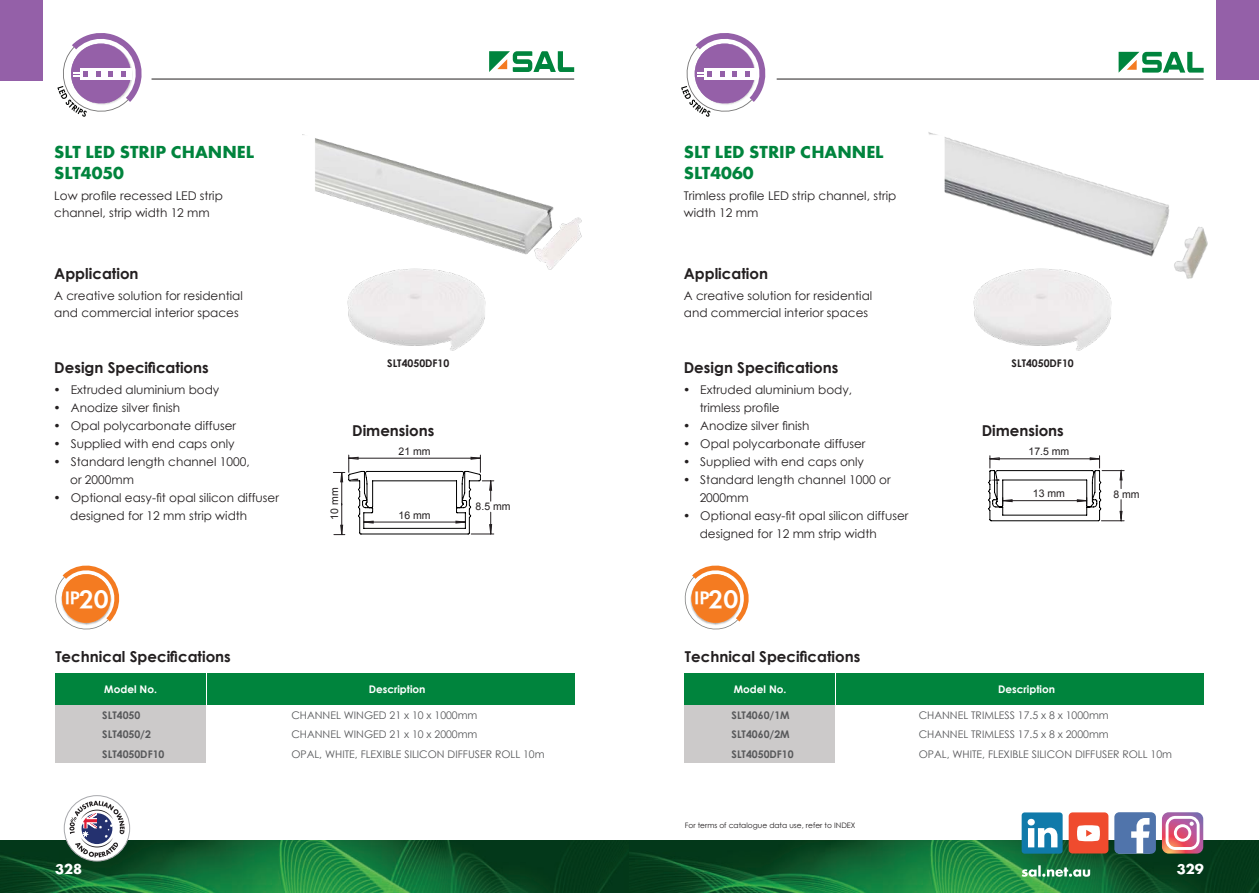
<style>
.page{position:relative;width:1259px;height:893px;background:#fff}
.page>*{position:absolute;margin:0;border:0;box-sizing:border-box;transform-origin:0 0}
.t1{font:18.75px "Futura T Demi";color:#fff}
.t2{font:18px/21px "Futura T Bold";color:#00843d}
.t3{font:700 15px "Century Gothic";color:#231f20}
.t4{font:15px "Futura T Bold";color:#fff}
.t5{font:12px/18px "Century Gothic";color:#231f20}
.t6{font:10.5px "Century Gothic";color:#57585a}
.t7{font:700 10.5px "Century Gothic";color:#57585a}
.t8{font:700 10.5px "Century Gothic";color:#fff}
.t9{font:10.5px "Arial";color:#231f20}
.t10{font:700 10.5px "Century Gothic";color:#231f20}
.t11{font:7.5px "Century Gothic";color:#231f20}
.s1{font-size:26.25px}
</style>
<div class="page">
<img style="left:928px;top:132px;width:280px;height:147px">
<div style="left:685px;top:673px;width:150px;height:32px;background:#00843d"></div>
<div style="left:836px;top:673px;width:367px;height:32px;background:#00843d"></div>
<div style="left:685px;top:705px;width:150px;height:19px;background:#cccaca"></div>
<div style="left:685px;top:724px;width:150px;height:20px;background:#cccaca"></div>
<div style="left:685px;top:744px;width:150px;height:19px;background:#cccaca"></div>
<svg style="left:684px;top:565px;width:65px;height:65px"></svg>
<img style="left:689px;top:575px;width:53px;height:48px">
<div style="left:910px;top:135px;width:34px;height:256px;background:#fff"></div>
<img style="left:302px;top:134px;width:280px;height:136px">
<div style="left:55px;top:673px;width:150px;height:32px;background:#00843d"></div>
<div style="left:207px;top:673px;width:367px;height:32px;background:#00843d"></div>
<svg style="left:55px;top:565px;width:65px;height:65px"></svg>
<img style="left:60px;top:575px;width:52px;height:48px">
<div style="left:281px;top:135px;width:34px;height:256px;background:#fff"></div>
<div style="left:55px;top:705px;width:150px;height:19px;background:#cccaca"></div>
<div style="left:55px;top:724px;width:150px;height:20px;background:#cccaca"></div>
<div style="left:55px;top:744px;width:150px;height:19px;background:#cccaca"></div>
<svg style="left:988px;top:456px;width:136px;height:66px"></svg>
<svg style="left:333px;top:455px;width:161px;height:80px"></svg>
<img style="left:342px;top:259px;width:152px;height:92px">
<img style="left:968px;top:259px;width:152px;height:92px">
<svg style="left:57px;top:33px;width:85px;height:84px"></svg>
<svg style="left:681px;top:33px;width:84px;height:84px"></svg>
<img style="left:0;top:841px;width:1259px;height:52px">
<hr style="left:151px;top:79px;width:423px;height:1px;background:#231f20">
<hr style="left:776px;top:79px;width:427px;height:1px;background:#231f20">
<div style="left:1216px;top:0;width:43px;height:79px;background:#9460a8"></div>
<div style="left:0;top:0;width:43px;height:81px;background:#9460a8"></div>
<svg style="left:1118px;top:52px;width:85px;height:21px"></svg>
<svg style="left:489px;top:51px;width:85px;height:21px"></svg>
<svg style="left:1162px;top:812px;width:41px;height:42px"></svg>
<svg style="left:1114px;top:812px;width:42px;height:42px"></svg>
<div style="left:1021px;top:812px;width:41px;height:42px;background:#107aaa;border-radius:3px"></div>
<svg style="left:1027px;top:819px;width:30px;height:28px"></svg>
<div style="left:1068px;top:812px;width:40px;height:41px;background:#ef4b2e;border-radius:4px"></div>
<svg style="left:1077px;top:825px;width:23px;height:16px"></svg>
<svg style="left:1021px;top:865px;width:69px;height:12px"></svg>
<svg style="left:64px;top:796px;width:66px;height:65px"></svg>
<div style="left:64px;top:795px;width:66px;height:66px;border:1px solid #a8a9ad;border-radius:50%"></div>
<svg style="left:69px;top:801px;width:56px;height:56px"></svg>
<h2 class="t2" style="left:54px;top:141px;width:201px">SLT LED STRIP CHANNEL<br>SLT4050</h2>
<p class="t5" style="left:54px;top:188px;width:170px;line-height:16.5px">Low profile recessed LED strip channel, strip width 12 mm</p>
<p class="t3" style="left:54px;top:262px;width:86px">Application</p>
<p class="t5" style="left:54px;top:287px;width:190px;line-height:16.5px">A creative solution for residential and commercial interior spaces</p>
<p class="t3" style="left:54px;top:356px;width:156px">Design Specifications</p>
<p class="t5" style="left:54px;top:380px;width:167px">• Extruded aluminium body</p>
<p class="t5" style="left:54px;top:398px;width:128px">• Anodize silver finish</p>
<p class="t5" style="left:54px;top:416px;width:184px">• Opal polycarbonate diffuser</p>
<p class="t5" style="left:54px;top:434px;width:182px">• Supplied with end caps only</p>
<p class="t5" style="left:70px;top:452px;width:181px;text-indent:-17px">• Standard length channel 1000, or 2000mm</p>
<p class="t5" style="left:70px;top:488px;width:210px;text-indent:-17px">• Optional easy-fit opal silicon diffuser designed for 12 mm strip width</p>
<h1 class="t1" style="left:65px;top:586px;width:46px">IP<span class="s1">20</span></h1>
<h2 class="t2" style="left:684px;top:141px;width:201px">SLT LED STRIP CHANNEL<br>SLT4060</h2>
<p class="t5" style="left:684px;top:188px;width:214px;line-height:16.5px">Trimless profile LED strip channel, strip width 12 mm</p>
<p class="t3" style="left:684px;top:262px;width:86px">Application</p>
<p class="t5" style="left:684px;top:287px;width:190px;line-height:16.5px">A creative solution for residential and commercial interior spaces</p>
<p class="t9" style="left:328px;top:520px;width:34px;rotate:-90deg">10 mm</p>
<p class="t10" style="left:387px;top:356px;width:64px">SLT4050DF10</p>
<p class="t10" style="left:1011px;top:356px;width:64px">SLT4050DF10</p>
<p class="t3" style="left:684px;top:356px;width:156px">Design Specifications</p>
<p class="t5" style="left:699px;top:380px;width:154px;text-indent:-17px">• Extruded aluminium body, trimless profile</p>
<p class="t5" style="left:683px;top:416px;width:128px">• Anodize silver finish</p>
<p class="t5" style="left:683px;top:434px;width:184px">• Opal polycarbonate diffuser</p>
<p class="t5" style="left:683px;top:452px;width:182px">• Supplied with end caps only</p>
<p class="t5" style="left:699px;top:470px;width:192px;text-indent:-17px">• Standard length channel 1000 or<br>2000mm</p>
<p class="t5" style="left:699px;top:506px;width:210px;text-indent:-17px">• Optional easy-fit opal silicon diffuser designed for 12 mm strip width</p>
<p class="t3" style="left:352px;top:420px;width:84px">Dimensions</p>
<p class="t9" style="left:398px;top:445px;width:34px">21 mm</p>
<p class="t3" style="left:981px;top:420px;width:84px">Dimensions</p>
<p class="t9" style="left:1028px;top:445px;width:42px">17.5 mm</p>
<p class="t9" style="left:1033px;top:487px;width:34px">13 mm</p>
<p class="t9" style="left:1113px;top:487px;width:28px">8 mm</p>
<p class="t9" style="left:475px;top:500px;width:37px">8.5 mm</p>
<p class="t9" style="left:398px;top:508px;width:34px">16 mm</p>
<h1 class="t1" style="left:694px;top:586px;width:46px">IP<span class="s1">20</span></h1>
<p class="t3" style="left:55px;top:645px;width:177px">Technical Specifications</p>
<p class="t8" style="left:104px;top:681px;width:54px">Model No.</p>
<p class="t8" style="left:369px;top:681px;width:58px">Description</p>
<p class="t7" style="left:102px;top:707px;width:40px">SLT4050</p>
<p class="t6" style="left:291px;top:708px;width:188px">CHANNEL WINGED 21 x 10 x 1000mm</p>
<p class="t7" style="left:102px;top:727px;width:50px">SLT4050/2</p>
<p class="t6" style="left:291px;top:727px;width:188px">CHANNEL WINGED 21 x 10 x 2000mm</p>
<p class="t7" style="left:102px;top:746px;width:64px">SLT4050DF10</p>
<p class="t6" style="left:291px;top:746px;width:255px">OPAL, WHITE, FLEXIBLE SILICON DIFFUSER ROLL 10m</p>
<p class="t3" style="left:685px;top:645px;width:177px">Technical Specifications</p>
<p class="t8" style="left:734px;top:681px;width:54px">Model No.</p>
<p class="t7" style="left:731px;top:707px;width:60px">SLT4060/1M</p>
<p class="t6" style="left:918px;top:708px;width:191px">CHANNEL TRIMLESS 17.5 x 8 x 1000mm</p>
<p class="t7" style="left:731px;top:727px;width:60px">SLT4060/2M</p>
<p class="t6" style="left:918px;top:727px;width:191px">CHANNEL TRIMLESS 17.5 x 8 x 2000mm</p>
<p class="t7" style="left:731px;top:746px;width:64px">SLT4050DF10</p>
<p class="t6" style="left:918px;top:746px;width:255px">OPAL, WHITE, FLEXIBLE SILICON DIFFUSER ROLL 10m</p>
<p class="t8" style="left:998px;top:681px;width:58px">Description</p>
<p class="t11" style="left:685px;top:820px;width:172px">For terms of catalogue data use, refer to INDEX</p>
<p class="t4" style="left:55px;top:860px;width:28px">328</p>
<p class="t4" style="left:1177px;top:860px;width:28px">329</p>
</div>
